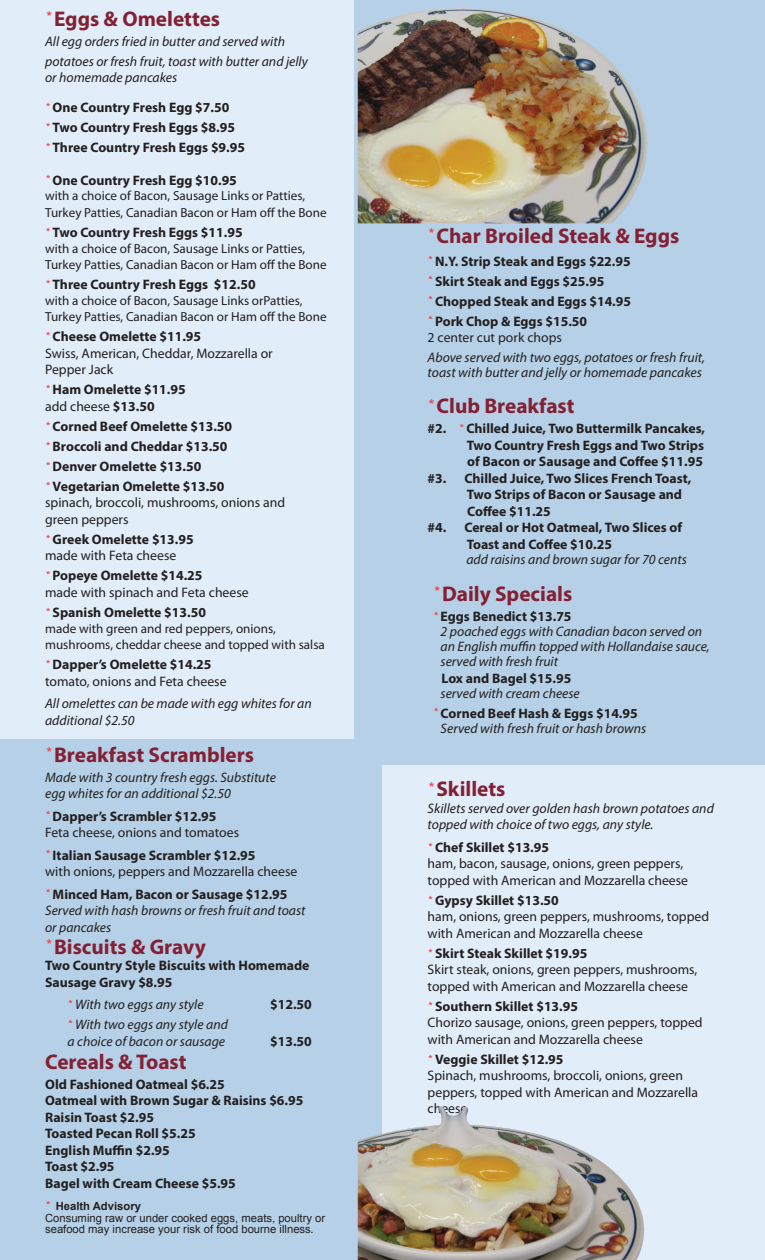
<style>
.page{position:relative;width:765px;height:1260px;background:#b6d1e7}
.page>*{position:absolute;margin:0;border:0;box-sizing:border-box;transform-origin:0 0}
.t1{font:700 21.25px "Myriad Pro";color:#832034}
.t2{font:700 13.75px/16.5px "Myriad Pro";color:#231f20}
.t3{font:italic 13.75px/16.5px "Myriad Pro";color:#231f20}
.t4{font:13.75px/16.5px "Myriad Pro";color:#231f20}
.t5{font:13.12px "Myriad Pro";color:#231f20}
.t6{font:11.25px/11.2px "Arial";color:#231f20}
.t7{font:700 11.25px "Arial";color:#231f20}
.s1{font-family:"Arial";font-weight:400;font-style:italic;font-size:11.25px;color:#fb333e}
.s2{font-weight:700}
.s3{font-family:"Arial";font-size:11.25px;color:#fb333e}
.s4{font-weight:400;font-style:italic;color:#fb333e}
.s5{font-family:"Myriad Pro"}
</style>
<div class="page">
<div style="left:0;top:0;width:353px;height:739px;background:#e1edf8"></div>
<div style="left:383px;top:766px;width:382px;height:494px;background:#e1edf8"></div>
<img style="left:358px;top:1106px;width:286px;height:154px">
<img style="left:358px;top:8px;width:289px;height:215px">
<p class="t1" style="left:45px;top:5px;width:177px"><sup>*</sup> Eggs &amp; Omelettes</p>
<p class="t3" style="left:45px;top:33px;width:241px">All egg orders fried in butter and served with</p>
<p class="t3" style="left:45px;top:53px;width:264px">potatoes or fresh fruit, toast with butter and jelly</p>
<p class="t3" style="left:45px;top:69px;width:134px">or homemade pancakes</p>
<p class="t2" style="left:45px;top:99px;width:186px"><span class="s1">*</span> One Country Fresh Egg $7.50</p>
<p class="t2" style="left:45px;top:119px;width:191px"><span class="s1">*</span> Two Country Fresh Eggs $8.95</p>
<p class="t2" style="left:45px;top:139px;width:202px"><span class="s1">*</span> Three Country Fresh Eggs $9.95</p>
<p class="t2" style="left:45px;top:171px;width:193px"><span class="s1">*</span> One Country Fresh Egg $10.95</p>
<p class="t5" style="left:45px;top:188px;width:262px">with a choice of Bacon, Sausage Links or Patties,</p>
<p class="t5" style="left:45px;top:204px;width:283px">Turkey Patties, Canadian Bacon or Ham off the Bone</p>
<p class="t2" style="left:45px;top:224px;width:199px"><span class="s1">*</span> Two Country Fresh Eggs $11.95</p>
<p class="t5" style="left:45px;top:240px;width:262px">with a choice of Bacon, Sausage Links or Patties,</p>
<p class="t5" style="left:45px;top:257px;width:283px">Turkey Patties, Canadian Bacon or Ham off the Bone</p>
<p class="t2" style="left:45px;top:276px;width:212px"><span class="s1">*</span> Three Country Fresh Eggs $12.50</p>
<p class="t5" style="left:45px;top:292px;width:259px">with a choice of Bacon, Sausage Links orPatties,</p>
<p class="t5" style="left:45px;top:309px;width:283px">Turkey Patties, Canadian Bacon or Ham off the Bone</p>
<p class="t2" style="left:45px;top:328px;width:158px"><span class="s1">*</span> Cheese Omelette $11.95</p>
<p class="t4" style="left:45px;top:345px;width:229px">Swiss, American, Cheddar, Mozzarella or</p>
<p class="t4" style="left:45px;top:361px;width:70px">Pepper Jack</p>
<p class="t2" style="left:45px;top:381px;width:142px"><span class="s1">*</span> Ham Omelette $11.95</p>
<p class="t4" style="left:45px;top:398px;width:111px">add cheese <span class="s2">$13.50</span></p>
<p class="t2" style="left:45px;top:418px;width:189px"><span class="s1">*</span> Corned Beef Omelette $13.50</p>
<p class="t2" style="left:45px;top:438px;width:184px"><span class="s1">*</span> Broccoli and Cheddar $13.50</p>
<p class="t2" style="left:45px;top:458px;width:158px"><span class="s1">*</span> Denver Omelette $13.50</p>
<p class="t2" style="left:45px;top:478px;width:181px"><span class="s1">*</span> Vegetarian Omelette $13.50</p>
<p class="t4" style="left:45px;top:494px;width:242px">spinach, broccoli, mushrooms, onions and</p>
<p class="t4" style="left:45px;top:511px;width:85px">green peppers</p>
<p class="t2" style="left:45px;top:531px;width:150px"><span class="s1">*</span> Greek Omelette $13.95</p>
<p class="t4" style="left:45px;top:547px;width:133px">made with Feta cheese</p>
<p class="t2" style="left:45px;top:567px;width:159px"><span class="s1">*</span> Popeye Omelette $14.25</p>
<p class="t4" style="left:45px;top:584px;width:205px">made with spinach and Feta cheese</p>
<p class="t2" style="left:45px;top:604px;width:162px"><span class="s1">*</span> Spanish Omelette $13.50</p>
<p class="t5" style="left:45px;top:620px;width:232px">made with green and red peppers, onions,</p>
<p class="t5" style="left:45px;top:637px;width:281px">mushrooms, cheddar cheese and topped with salsa</p>
<p class="t2" style="left:45px;top:656px;width:168px"><span class="s1">*</span> Dapper’s Omelette $14.25</p>
<p class="t4" style="left:45px;top:673px;width:183px">tomato, onions and Feta cheese</p>
<p class="t3" style="left:45px;top:695px;width:268px">All omelettes can be made with egg whites for an</p>
<p class="t3" style="left:45px;top:712px;width:91px">additional $2.50</p>
<p class="t1" style="left:45px;top:741px;width:211px"><sup>*</sup> Breakfast Scramblers</p>
<p class="t3" style="left:45px;top:769px;width:232px">Made with 3 country fresh eggs. Substitute</p>
<p class="t3" style="left:45px;top:785px;width:187px">egg whites for an additional $2.50</p>
<p class="t2" style="left:45px;top:807px;width:173px"><span class="s1">*</span> Dapper’s Scrambler $12.95</p>
<p class="t4" style="left:45px;top:824px;width:196px">Feta cheese, onions and tomatoes</p>
<p class="t2" style="left:45px;top:846px;width:212px"><span class="s1">*</span> Italian Sausage Scrambler $12.95</p>
<p class="t4" style="left:45px;top:863px;width:254px">with onions, peppers and Mozzarella cheese</p>
<p class="t2" style="left:45px;top:885px;width:244px"><span class="s1">*</span> Minced Ham, Bacon or Sausage $12.95</p>
<p class="t3" style="left:45px;top:902px;width:262px">Served with hash browns or fresh fruit and toast</p>
<p class="t3" style="left:45px;top:919px;width:68px">or pancakes</p>
<p class="t1" style="left:45px;top:933px;width:162px"><sup>*</sup> Biscuits &amp; Gravy</p>
<p class="t2" style="left:45px;top:957px;width:266px">Two Country Style Biscuits with Homemade<br>Sausage Gravy $8.95</p>
<p class="t3" style="left:68px;top:996px;width:138px"><span class="s3">*</span> With two eggs any style</p>
<p class="t2" style="left:270px;top:996px;width:43px">$12.50</p>
<p class="t3" style="left:68px;top:1016px;width:162px"><span class="s3">*</span> With two eggs any style and</p>
<p class="t3" style="left:68px;top:1033px;width:159px">a choice of bacon or sausage</p>
<p class="t2" style="left:270px;top:1032px;width:43px">$13.50</p>
<p class="t1" style="left:45px;top:1048px;width:143px">Cereals &amp; Toast</p>
<p class="t2" style="left:45px;top:1075px;width:181px">Old Fashioned Oatmeal $6.25</p>
<p class="t2" style="left:45px;top:1092px;width:260px">Oatmeal with Brown Sugar &amp; Raisins $6.95</p>
<p class="t2" style="left:45px;top:1108px;width:110px">Raisin Toast $2.95</p>
<p class="t2" style="left:45px;top:1125px;width:152px">Toasted Pecan Roll $5.25</p>
<p class="t2" style="left:45px;top:1141px;width:126px">English Muffin $2.95</p>
<p class="t2" style="left:45px;top:1158px;width:71px">Toast $2.95</p>
<p class="t2" style="left:45px;top:1174px;width:192px">Bagel with Cream Cheese $5.95</p>
<p class="t7" style="left:45px;top:1199px;width:97px"><span class="s4">*</span> Health Advisory</p>
<p class="t6" style="left:45px;top:1212px;width:282px">Consuming raw or under cooked eggs, meats, poultry or seafood may increase your risk of food bourne illness<span class="s5">.</span></p>
<p class="t1" style="left:428px;top:222px;width:253px"><sup>*</sup> Char Broiled Steak &amp; Eggs</p>
<p class="t2" style="left:428px;top:252px;width:205px"><span class="s1">*</span> N.Y. Strip Steak and Eggs $22.95</p>
<p class="t2" style="left:428px;top:272px;width:178px"><span class="s1">*</span> Skirt Steak and Eggs $25.95</p>
<p class="t2" style="left:428px;top:292px;width:205px"><span class="s1">*</span> Chopped Steak and Eggs $14.95</p>
<p class="t2" style="left:428px;top:312px;width:161px"><span class="s1">*</span> Pork Chop &amp; Eggs $15.50</p>
<p class="t4" style="left:428px;top:329px;width:136px">2 center cut pork chops</p>
<p class="t3" style="left:428px;top:350px;width:279px;line-height:15px">Above served with two eggs, potatoes or fresh fruit, toast with butter and jelly or homemade pancakes</p>
<p class="t1" style="left:428px;top:392px;width:148px"><sup>*</sup> Club Breakfast</p>
<p class="t2" style="left:467px;top:420px;width:240px;text-align:justify;text-indent:-39px">#2. <span class="s1">*</span> Chilled Juice, Two Buttermilk Pancakes, Two Country Fresh Eggs and Two Strips of Bacon or Sausage and Coffee $11.95</p>
<p class="t2" style="left:428px;top:470px;width:20px">#3.</p>
<p class="t2" style="left:464px;top:470px;width:228px">Chilled Juice, Two Slices French Toast,<br>Two Strips of Bacon or Sausage and</p>
<p class="t2" style="left:467px;top:503px;width:85px">Coffee $11.25</p>
<p class="t2" style="left:428px;top:519px;width:20px">#4.</p>
<p class="t2" style="left:464px;top:519px;width:219px">Cereal or Hot Oatmeal, Two Slices of<br>Toast and Coffee $10.25</p>
<p class="t3" style="left:466px;top:551px;width:222px">add raisins and brown sugar for 70 cents</p>
<p class="t1" style="left:433px;top:580px;width:141px"><sup>*</sup> Daily Specials</p>
<p class="t2" style="left:433px;top:608px;width:140px"><span class="s1">*</span> Eggs Benedict $13.75</p>
<p class="t3" style="left:441px;top:623px;width:263px">2 poached eggs with Canadian bacon served on</p>
<p class="t3" style="left:441px;top:638px;width:271px">an English muffin topped with Hollandaise sauce,</p>
<p class="t3" style="left:441px;top:653px;width:119px">served with fresh fruit</p>
<p class="t2" style="left:441px;top:669px;width:131px">Lox and Bagel $15.95</p>
<p class="t3" style="left:441px;top:685px;width:141px">served with cream cheese</p>
<p class="t2" style="left:433px;top:704px;width:206px"><span class="s1">*</span> Corned Beef Hash &amp; Eggs $14.95</p>
<p class="t3" style="left:441px;top:720px;width:207px">Served with fresh fruit or hash browns</p>
<p class="t1" style="left:428px;top:775px;width:79px"><sup>*</sup> Skillets</p>
<p class="t3" style="left:428px;top:800px;width:288px">Skillets served over golden hash brown potatoes and topped with choice of two eggs, any style.</p>
<p class="t2" style="left:428px;top:839px;width:123px"><span class="s1">*</span> Chef Skillet $13.95</p>
<p class="t4" style="left:428px;top:855px;width:262px">ham, bacon, sausage, onions, green peppers, topped with American and Mozzarella cheese</p>
<p class="t2" style="left:428px;top:892px;width:133px"><span class="s1">*</span> Gypsy Skillet $13.50</p>
<p class="t4" style="left:428px;top:908px;width:283px">ham, onions, green peppers, mushrooms, topped with American and Mozzarella cheese</p>
<p class="t2" style="left:428px;top:945px;width:161px"><span class="s1">*</span> Skirt Steak Skillet $19.95</p>
<p class="t4" style="left:428px;top:961px;width:271px">Skirt steak, onions, green peppers, mushrooms, topped with American and Mozzarella cheese</p>
<p class="t2" style="left:428px;top:998px;width:152px"><span class="s1">*</span> Southern Skillet $13.95</p>
<p class="t4" style="left:428px;top:1014px;width:277px">Chorizo sausage, onions, green peppers, topped with American and Mozzarella cheese</p>
<p class="t2" style="left:428px;top:1051px;width:137px"><span class="s1">*</span> Veggie Skillet $12.95</p>
<p class="t4" style="left:428px;top:1067px;width:257px">Spinach, mushrooms, broccoli, onions, green</p>
<p class="t4" style="left:428px;top:1084px;width:272px">peppers, topped with American and Mozzarella cheese</p>
</div>
